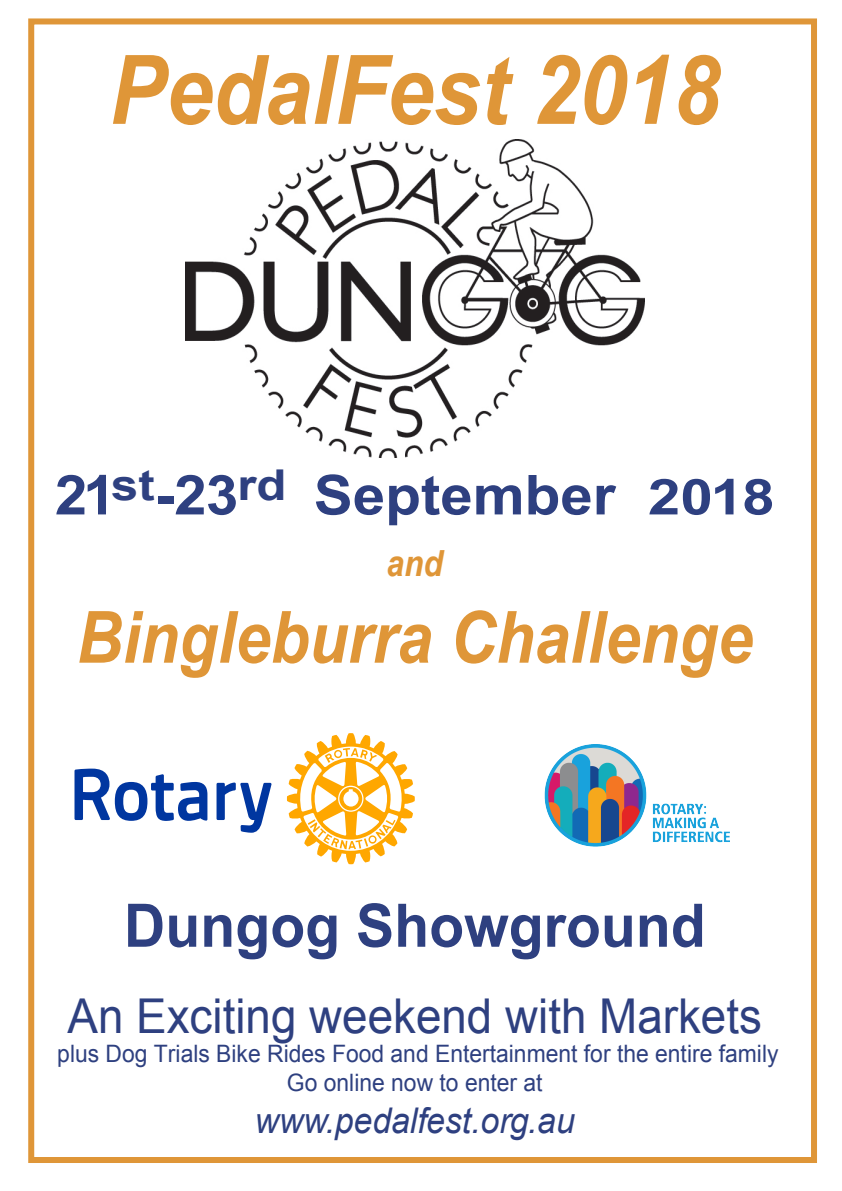
<style>
.page{position:relative;width:842px;height:1191px;background:#fff}
.page>*{position:absolute;margin:0;border:0;box-sizing:border-box;transform-origin:0 0}
.t1{font:italic 700 96px "Arial";color:#df9638;scale:.88 1}
.t2{font:italic 700 72px "Arial";color:#df9638;scale:.88 1}
.t3{font:700 60px "Arial";color:#2e4080;scale:.95 1}
.t4{font:700 55.1px "Arial";color:#2e4080;scale:1.06 1}
.t5{font:48px "Arial";color:#2e4080;scale:.95 1}
.t6{font:italic 700 36px "Arial";color:#df9638;scale:.88 1}
.t7{font:italic 35.4px "Arial";color:#2e4080;scale:.95 1}
.t8{font:24px/28.8px "Arial";color:#2e4080;text-align:center;scale:.95 1}
.s1{font-size:49.6px}
</style>
<div class="page">
<svg style="left:75px;top:768px;width:197px;height:64px"></svg>
<svg style="left:287px;top:733px;width:128px;height:131px"></svg>
<div style="left:28px;top:18px;width:789px;height:1145px;border:6px solid #df9638"></div>
<img style="left:185px;top:140px;width:459px;height:317px">
<img style="left:544px;top:744px;width:186px;height:103px">
<h1 class="t1" style="left:109px;top:26px;width:695px">PedalFest 2018</h1>
<h3 class="t4" style="left:55px;top:458px;width:680px">21<sup>st</sup>-23<sup>rd</sup> September <span class="s1">2018</span></h3>
<h3 class="t6" style="left:387px;top:539px;width:66px">and</h3>
<h2 class="t2" style="left:77px;top:589px;width:770px">Bingleburra Challenge</h2>
<h3 class="t3" style="left:124px;top:885px;width:614px">Dungog Showground</h3>
<h3 class="t5" style="left:67px;top:985px;width:732px">An Exciting weekend with Markets</h3>
<p class="t8" style="left:57px;top:1039px;width:761px">plus Dog Trials Bike Rides Food and Entertainment for the entire family<br>Go online now to enter at</p>
<h3 class="t7" style="left:255px;top:1098px;width:338px">www.pedalfest.org.au</h3>
</div>
